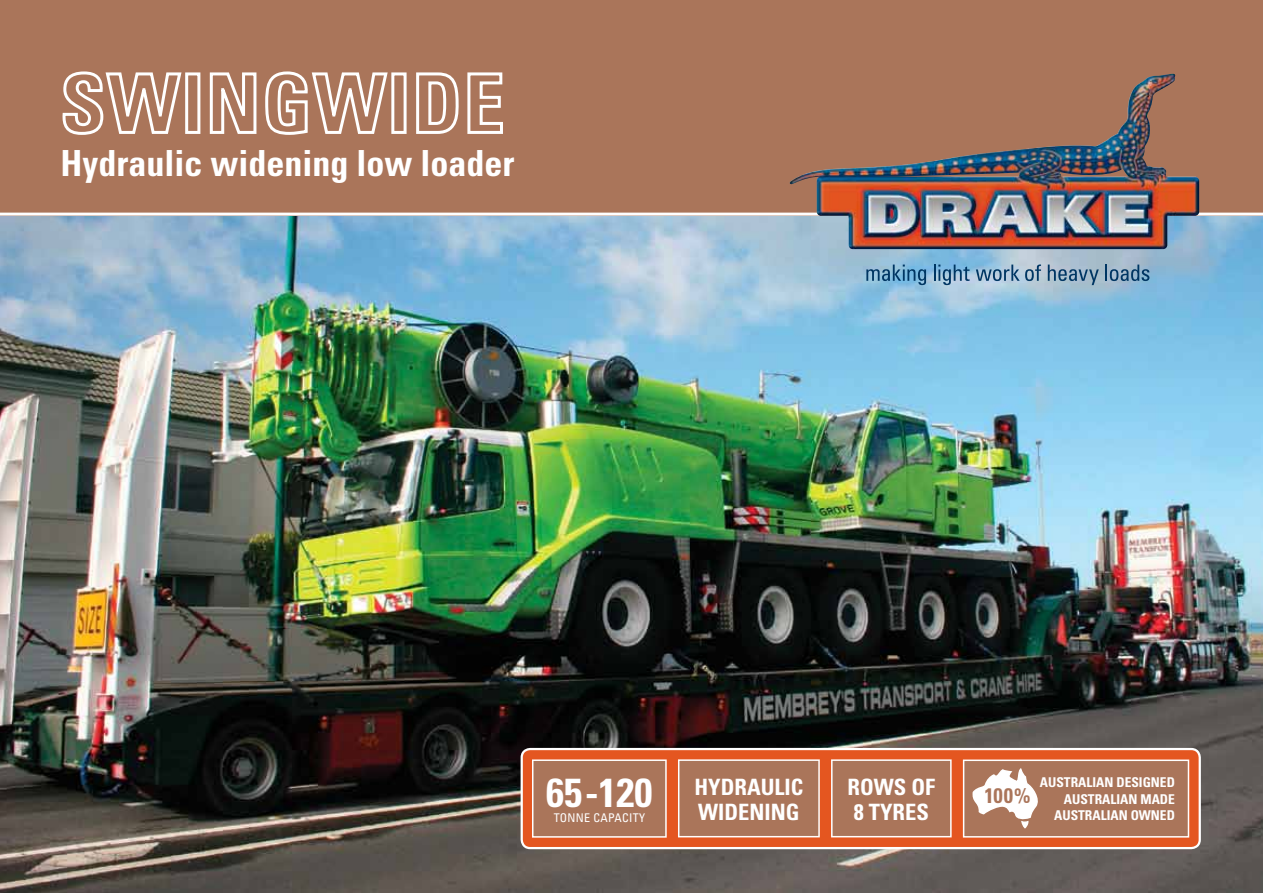
<style>
.page{position:relative;width:1263px;height:893px;background:#fff}
.page>*{position:absolute;margin:0;border:0;box-sizing:border-box;transform-origin:0 0}
.t1{font:700 condensed 40.5px "Univers";color:#fff}
.t2{font:700 condensed 36px "Univers";color:#fff}
.t3{font:700 condensed 22.5px/25.5px "Univers";color:#fff}
.t4{font:700 condensed 21px "Univers";color:#aa755a}
.t5{font:700 condensed 13.5px "Univers";color:#fff}
.t6{font:condensed 12px "Univers";letter-spacing:.025em;color:#fff}
</style>
<div class="page">
<img style="left:0;top:216px;width:1263px;height:677px">
<div style="left:0;top:0;width:1263px;height:216px;background:#aa755a"></div>
<hr style="left:0;top:213px;width:1263px;height:3px;background:#fff">
<img style="left:788px;top:74px;width:411px;height:175px">
<svg style="left:866px;top:265px;width:60px;height:20px"></svg>
<svg style="left:934px;top:265px;width:35px;height:20px"></svg>
<svg style="left:976px;top:264px;width:65px;height:17px"></svg>
<svg style="left:1048px;top:265px;width:51px;height:20px"></svg>
<svg style="left:1105px;top:265px;width:44px;height:16px"></svg>
<svg style="left:62px;top:71px;width:120px;height:64px"></svg>
<div style="left:185px;top:72px;width:15px;height:62px;border:3px solid #fff"></div>
<svg style="left:209px;top:72px;width:48px;height:62px"></svg>
<svg style="left:265px;top:71px;width:123px;height:64px"></svg>
<div style="left:391px;top:72px;width:16px;height:62px;border:3px solid #fff"></div>
<svg style="left:416px;top:72px;width:87px;height:62px"></svg>
<div style="left:522px;top:749px;width:678px;height:99px;background:#e45620;border-radius:9px"></div>
<div style="left:521px;top:748px;width:680px;height:101px;border:2px solid #fff;border-radius:9px"></div>
<div style="left:679px;top:760px;width:140px;height:77px;background:#aa755a"></div>
<div style="left:678px;top:759px;width:142px;height:78px;border:2px solid #fff"></div>
<div style="left:832px;top:760px;width:119px;height:77px;background:#aa755a"></div>
<div style="left:831px;top:759px;width:121px;height:78px;border:2px solid #fff"></div>
<div style="left:964px;top:760px;width:224px;height:77px;background:#aa755a"></div>
<div style="left:963px;top:759px;width:226px;height:79px;border:2px solid #fff"></div>
<svg style="left:972px;top:768px;width:66px;height:61px"></svg>
<div style="left:533px;top:760px;width:133px;height:77px;background:#aa755a"></div>
<div style="left:532px;top:759px;width:135px;height:79px;border:2px solid #fff"></div>
<h2 class="t2" style="left:60px;top:141px;width:455px">HYDRAULIC WIDENING LOW LOADER</h2>
<h3 class="t3" style="left:694px;top:774px;width:110px">HYDRAULIC<br>WIDENING</h3>
<h3 class="t3" style="left:847px;top:774px;width:89px">ROWS OF<br>8 TYRES</h3>
<p class="t5" style="left:1040px;top:774px;width:9px">AUSTRALIAN</p>
<p class="t5" style="left:1116px;top:774px;width:8px">DESI</p>
<p class="t5" style="left:1143px;top:774px;width:34px">GNED</p>
<h1 class="t1" style="left:546px;top:768px;width:108px">65-120</h1>
<h3 class="t4" style="left:984px;top:783px;width:47px">100%</h3>
<p class="t6" style="left:554px;top:810px;width:93px">TONN E CAPACITY</p>
<p class="t5" style="left:1064px;top:791px;width:9px">AUSTRALIAN</p>
<p class="t5" style="left:1140px;top:791px;width:10px">MADE</p>
<p class="t5" style="left:1054px;top:807px;width:9px">AUSTRALIAN</p>
<p class="t5" style="left:1131px;top:807px;width:10px">OWNED</p>
</div>
